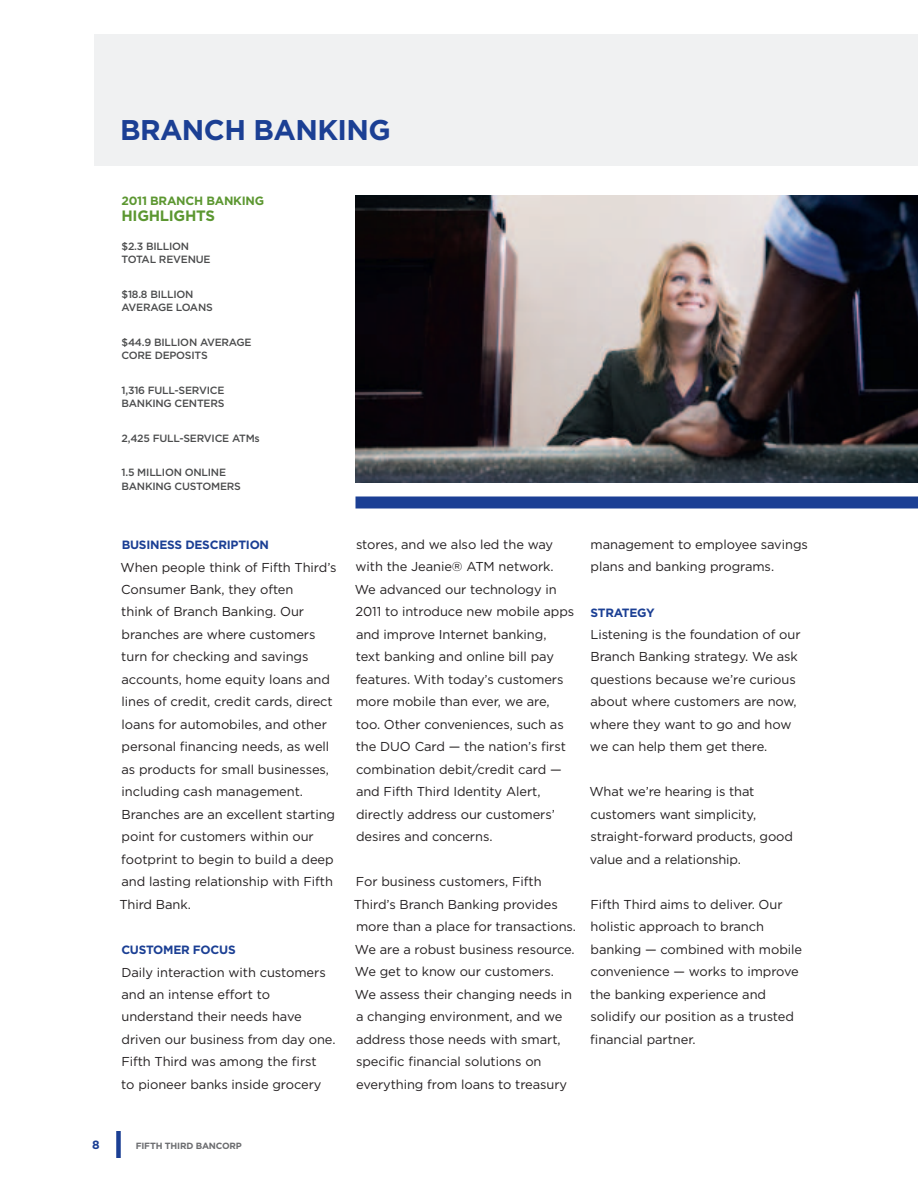
<style>
.page{position:relative;width:918px;height:1188px;background:#fff}
.page>*{position:absolute;margin:0;border:0;box-sizing:border-box;transform-origin:0 0}
.t1{font:700 28.5px "Gotham";letter-spacing:-.02em;color:#1b3f94}
.t2{font:700 15px "Gotham";letter-spacing:-.02em;color:#5c9731}
.t3{font:12.9px/22.5px "Gotham";letter-spacing:-.005em;color:#231f20}
.t4{font:700 12px "Gotham";letter-spacing:-.02em;color:#1b3f94}
.t5{font:700 12px "Gotham";letter-spacing:-.02em;color:#5c9731}
.t6{font:500 10.5px/13.5px "Gotham";letter-spacing:-.02em;color:#4b4c4d}
.t7{font:700 9px "Gotham";letter-spacing:-.02em;color:#6c6d70}
</style>
<div class="page">
<div style="left:116px;top:1131px;width:5px;height:27px;background:#1b3f94"></div>
<div style="left:94px;top:34px;width:824px;height:132px;background:#f0f1f2"></div>
<div style="left:356px;top:496px;width:562px;height:12px;background:#1b3f94"></div>
<img style="left:356px;top:196px;width:562px;height:287px">
<h1 class="t1" style="left:120px;top:113px;width:272px">BRANCH BANKING</h1>
<p class="t5" style="left:122px;top:194px;width:144px">2011 BRANCH BANKING</p>
<p class="t2" style="left:122px;top:207px;width:95px">HIGHLIGHTS</p>
<p class="t6" style="left:122px;top:239px;width:91px">$2.3 BILLION<br>TOTAL REVENUE</p>
<p class="t6" style="left:122px;top:287px;width:93px">$18.8 BILLION<br>AVERAGE LOANS</p>
<p class="t6" style="left:122px;top:335px;width:132px">$44.9 BILLION AVERAGE<br>CORE DEPOSITS</p>
<p class="t6" style="left:122px;top:383px;width:105px">1,316 FULL-SERVICE<br>BANKING CENTERS</p>
<p class="t6" style="left:122px;top:431px;width:140px">2,425 FULL-SERVICE ATMs</p>
<p class="t6" style="left:122px;top:466px;width:121px">1.5 MILLION ONLINE<br>BANKING CUSTOMERS</p>
<p class="t4" style="left:122px;top:538px;width:17px">BUSINESS</p>
<p class="t4" style="left:185px;top:538px;width:18px">DESCRIPTION</p>
<p class="t3" style="left:119px;top:555px;width:219px">When people think of Fifth Third’s<br>Consumer Bank, they often<br>think of Branch Banking. Our branches are where customers turn for checking and savings accounts, home equity loans and lines of credit, credit cards, direct loans for automobiles, and other personal financing needs, as well as products for small businesses, including cash management.<br>Branches are an excellent starting point for customers within our footprint to begin to build a deep and lasting relationship with Fifth<br>Third Bank.</p>
<p class="t4" style="left:121px;top:943px;width:18px">CUSTOMER</p>
<p class="t4" style="left:193px;top:943px;width:18px">FOCUS</p>
<p class="t3" style="left:121px;top:960px;width:216px">Daily interaction with customers and an intense effort to understand their needs have driven our business from day one.<br>Fifth Third was among the first<br>to pioneer banks inside grocery</p>
<p class="t3" style="left:355px;top:533px;width:221px">stores, and we also led the way with the Jeanie® ATM network.<br>We advanced our technology in<br>2011 to introduce new mobile apps and improve Internet banking,<br>text banking and online bill pay features. With today’s customers more mobile than ever, we are, too. Other conveniences, such as the DUO Card — the nation’s first combination debit/credit card — and Fifth Third Identity Alert, directly address our customers’ desires and concerns.</p>
<p class="t3" style="left:354px;top:870px;width:224px">For business customers, Fifth<br>Third’s Branch Banking provides more than a place for transactions.<br>We are a robust business resource.<br>We get to know our customers.<br>We assess their changing needs in a changing environment, and we address those needs with smart, specific financial solutions on everything from loans to treasury</p>
<p class="t3" style="left:591px;top:533px;width:219px">management to employee savings plans and banking programs.</p>
<p class="t4" style="left:591px;top:605px;width:17px">STRATEG</p>
<p class="t4" style="left:646px;top:605px;width:10px">Y</p>
<p class="t3" style="left:590px;top:623px;width:212px">Listening is the foundation of our<br>Branch Banking strategy. We ask questions because we’re curious about where customers are now, where they want to go and how we can help them get there.</p>
<p class="t3" style="left:589px;top:780px;width:205px">What we’re hearing is that customers want simplicity, straight-forward products, good value and a relationship.</p>
<p class="t3" style="left:590px;top:893px;width:213px">Fifth Third aims to deliver. Our holistic approach to branch banking — combined with mobile convenience — works to improve the banking experience and solidify our position as a trusted financial partner.</p>
<p class="t4" style="left:92px;top:1138px;width:9px">8</p>
<p class="t7" style="left:136px;top:1141px;width:108px">FIFTH THIRD BANCORP</p>
</div>
